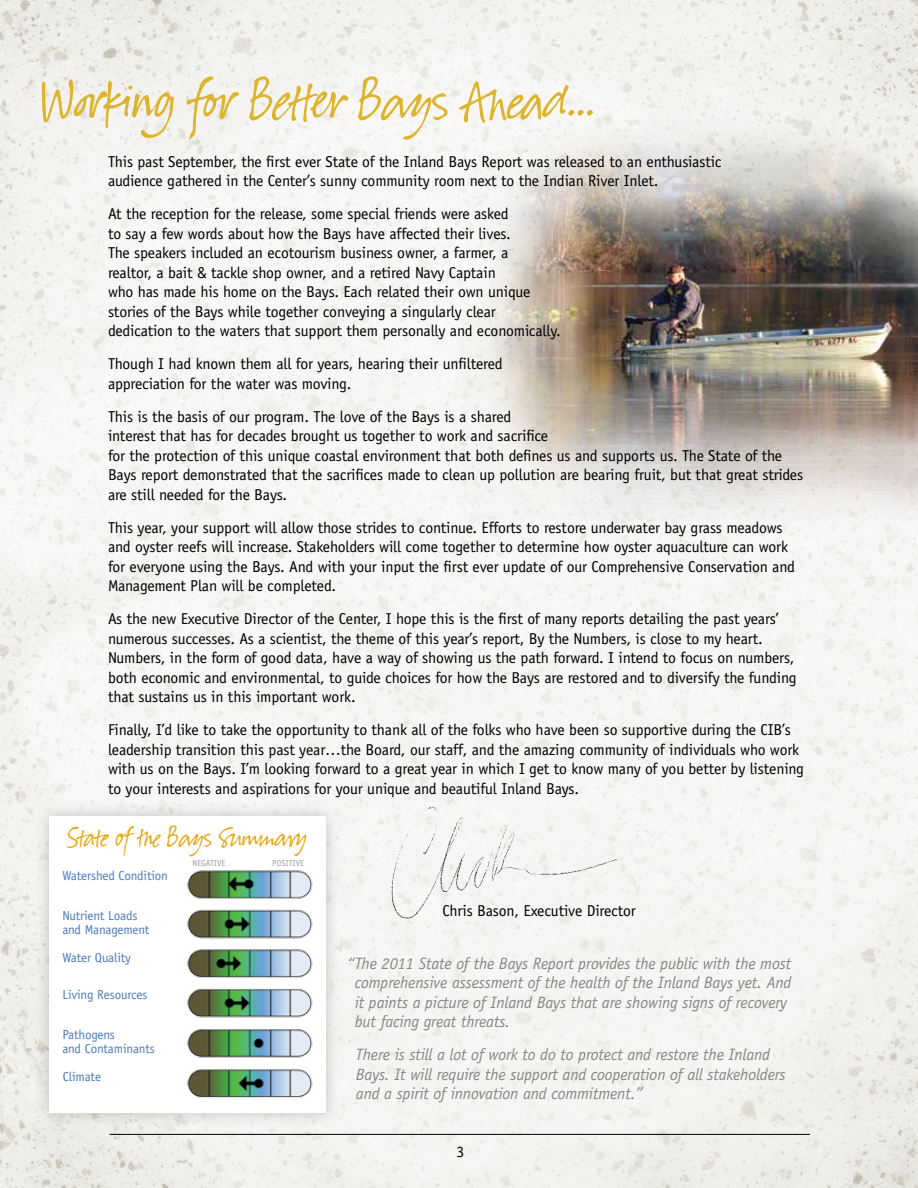
<style>
.page{position:relative;width:918px;height:1188px;background:#fff}
.page>*{position:absolute;margin:0;border:0;box-sizing:border-box;transform-origin:0 0}
.t1{font:66px "Suomi Hand Script";color:#ddb42c}
.t2{font:32.25px "Suomi Hand Script";color:#e7a614}
.t3{font:italic 16.5px/19.5px "Officina Sans Std";letter-spacing:-.01em;color:#878785}
.t4{font:15.75px/19.5px "Officina Sans Std";letter-spacing:-.01em;color:#000}
.t5{font:13.05px/13.6px "Officina Sans Std";letter-spacing:-.01em;color:#4c79bc}
.t6{font:8.7px "Officina Sans Std";color:#9e9f9b}
</style>
<div class="page">
<img style="left:0;top:0;width:918px;height:1188px">
<hr style="left:110px;top:1134px;width:700px;height:1px;background:#000">
<div style="left:34px;top:801px;width:307px;height:327px;background:#000;opacity:.2"></div>
<div style="left:50px;top:816px;width:276px;height:297px;background:#fff"></div>
<img style="left:187px;top:870px;width:126px;height:228px">
<div style="left:357px;top:783px;width:302px;height:148px;background:#f6f5f3"></div>
<img style="left:462px;top:61px;width:456px;height:459px">
<h1 class="t1" style="left:40px;top:67px;width:556px">Working for Better Bays Ahead...</h1>
<p class="t4" style="left:108px;top:152px;width:615px">This past September, the first ever State of the Inland Bays Report was released to an enthusiastic audience gathered in the Center’s sunny community room next to the Indian River Inlet.</p>
<p class="t4" style="left:108px;top:204px;width:454px">At the reception for the release, some special friends were asked<br>to say a few words about how the Bays have affected their lives.<br>The speakers included an ecotourism business owner, a farmer, a<br>realtor, a bait &amp; tackle shop owner, and a retired Navy Captain<br>who has made his home on the Bays. Each related their own unique stories of the Bays while together conveying a singularly clear dedication to the waters that support them personally and economically.</p>
<p class="t4" style="left:108px;top:354px;width:396px">Though I had known them all for years, hearing their unfiltered appreciation for the water was moving.</p>
<p class="t4" style="left:108px;top:407px;width:697px">This is the basis of our program. The love of the Bays is a shared<br>interest that has for decades brought us together to work and sacrifice<br>for the protection of this unique coastal environment that both defines us and supports us. The State of the Bays report demonstrated that the sacrifices made to clean up pollution are bearing fruit, but that great strides are still needed for the Bays.</p>
<p class="t4" style="left:108px;top:518px;width:688px">This year, your support will allow those strides to continue. Efforts to restore underwater bay grass meadows and oyster reefs will increase. Stakeholders will come together to determine how oyster aquaculture can work for everyone using the Bays. And with your input the first ever update of our Comprehensive Conservation and Management Plan will be completed.</p>
<p class="t4" style="left:108px;top:609px;width:690px">As the new Executive Director of the Center, I hope this is the first of many reports detailing the past years’ numerous successes. As a scientist, the theme of this year’s report, By the Numbers, is close to my heart.<br>Numbers, in the form of good data, have a way of showing us the path forward. I intend to focus on numbers, both economic and environmental, to guide choices for how the Bays are restored and to diversify the funding that sustains us in this important work.</p>
<p class="t4" style="left:108px;top:720px;width:698px">Finally, I’d like to take the opportunity to thank all of the folks who have been so supportive during the CIB’s leadership transition this past year…the Board, our staff, and the amazing community of individuals who work with us on the Bays. I’m looking forward to a great year in which I get to know many of you better by listening to your interests and aspirations for your unique and beautiful Inland Bays.</p>
<h2 class="t2" style="left:68px;top:821px;width:240px">State of the Bays Summary</h2>
<p class="t5" style="left:62px;top:869px;width:107px">Watershed Condition</p>
<p class="t5" style="left:62px;top:909px;width:88px">Nutrient Loads and Management</p>
<p class="t5" style="left:62px;top:950px;width:70px">Water Quality</p>
<p class="t6" style="left:192px;top:858px;width:35px">NEGATIVE</p>
<p class="t6" style="left:272px;top:858px;width:18px">positive</p>
<p class="t5" style="left:62px;top:988px;width:87px">Living Resources</p>
<p class="t5" style="left:62px;top:1028px;width:94px">Pathogens<br>and Contaminants</p>
<p class="t5" style="left:63px;top:1070px;width:40px">Climate</p>
<p class="t4" style="left:442px;top:901px;width:195px">Chris Bason, Executive Director</p>
<p class="t3" style="left:355px;top:954px;width:438px;text-indent:-7px">“The 2011 State of the Bays Report provides the public with the most comprehensive assessment of the health of the Inland Bays yet. And it paints a picture of Inland Bays that are showing signs of recovery but facing great threats.</p>
<p class="t3" style="left:356px;top:1045px;width:431px">There is still a lot of work to do to protect and restore the Inland<br>Bays. It will require the support and cooperation of all stakeholders and a spirit of innovation and commitment.”</p>
<p class="t4" style="left:457px;top:1142px;width:9px">3</p>
</div>
